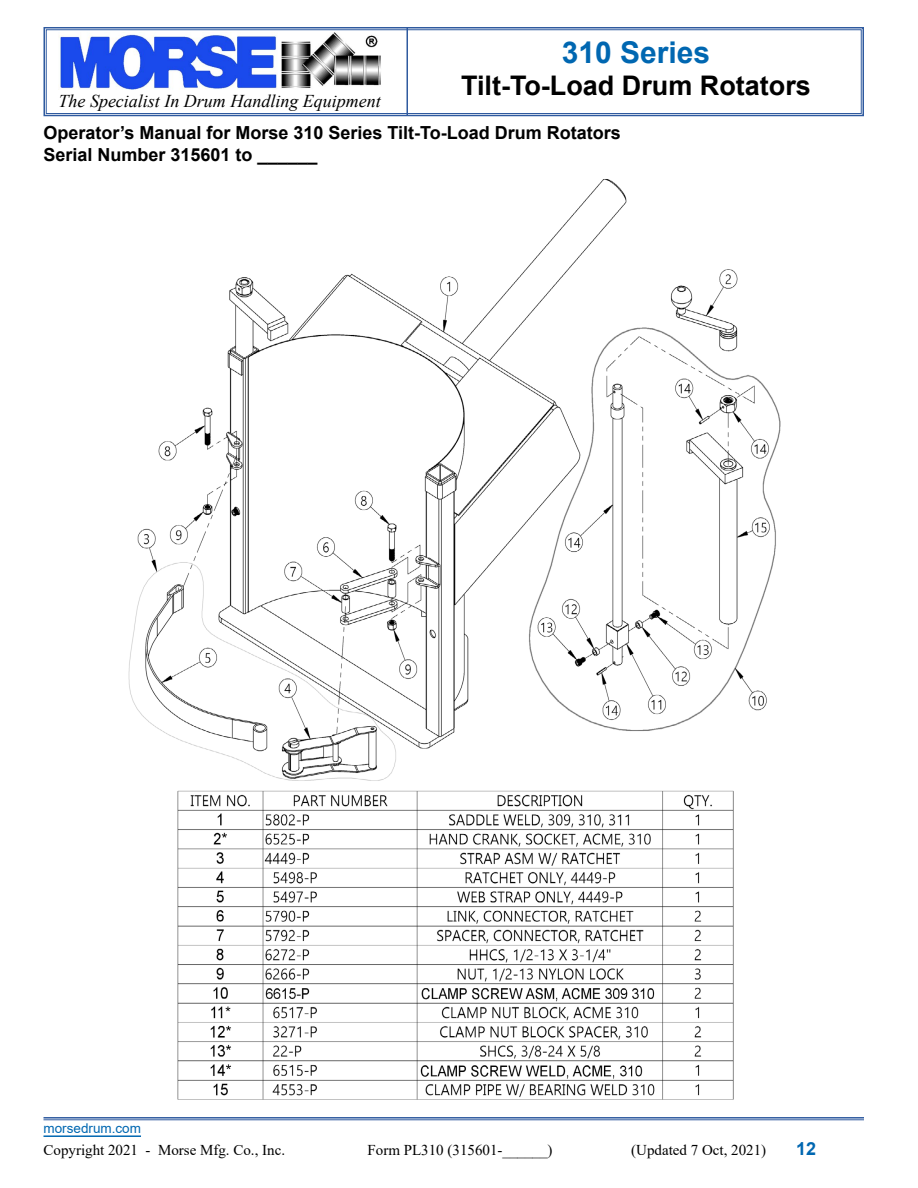
<style>
.page{position:relative;width:918px;height:1188px;background:#fff}
.page>*{position:absolute;margin:0;border:0;box-sizing:border-box;transform-origin:0 0}
.t1{font:700 30px "Arial";color:#0067b1}
.t2{font:700 27px "Arial";color:#000}
.t3{font:700 18px/21.6px "Arial";color:#000}
.t4{font:italic 18px "Times New Roman";color:#000}
.t5{font:700 18px "Arial";color:#0067b1}
.t6{font:15px "Times New Roman";color:#000}
.t7{font:13.5px "Arial";color:#0067b1}
</style>
<div class="page">
<svg style="left:43px;top:27px;width:821px;height:90px"></svg>
<div style="left:46px;top:29px;width:816px;height:85px;border:1px solid #2f5a9f"></div>
<hr style="left:406px;top:28px;width:2px;height:88px;background:#2f5a9f">
<hr style="left:44px;top:1135px;width:97px;height:2px;background:#0067b1">
<hr style="left:43px;top:1117px;width:821px;height:2px;background:#2f5a9f">
<hr style="left:43px;top:1120px;width:821px;height:1px;background:#2f5a9f">
<img style="left:128px;top:179px;width:653px;height:921px">
<h1 class="t1" style="left:562px;top:31px;width:150px">310 Series</h1>
<h2 class="t2" style="left:461px;top:67px;width:351px">Tilt-To-Load Drum Rotators</h2>
<p class="t3" style="left:44px;top:122px;width:579px">Operator’s Manual for Morse 310 Series Tilt-To-Load Drum Rotators<br>Serial Number 315601 to ______</p>
<p class="t4" style="left:58px;top:89px;width:324px">The Specialist In Drum Handling Equipment</p>
<p class="t7" style="left:44px;top:1119px;width:99px">morsedrum.com</p>
<p class="t6" style="left:44px;top:1139px;width:243px">Copyright 2021 - Morse Mfg. Co., Inc.</p>
<p class="t6" style="left:368px;top:1139px;width:186px">Form PL310 (315601-______)</p>
<p class="t6" style="left:631px;top:1139px;width:136px">(Updated 7 Oct, 2021)</p>
<p class="t5" style="left:796px;top:1136px;width:22px">12</p>
</div>
